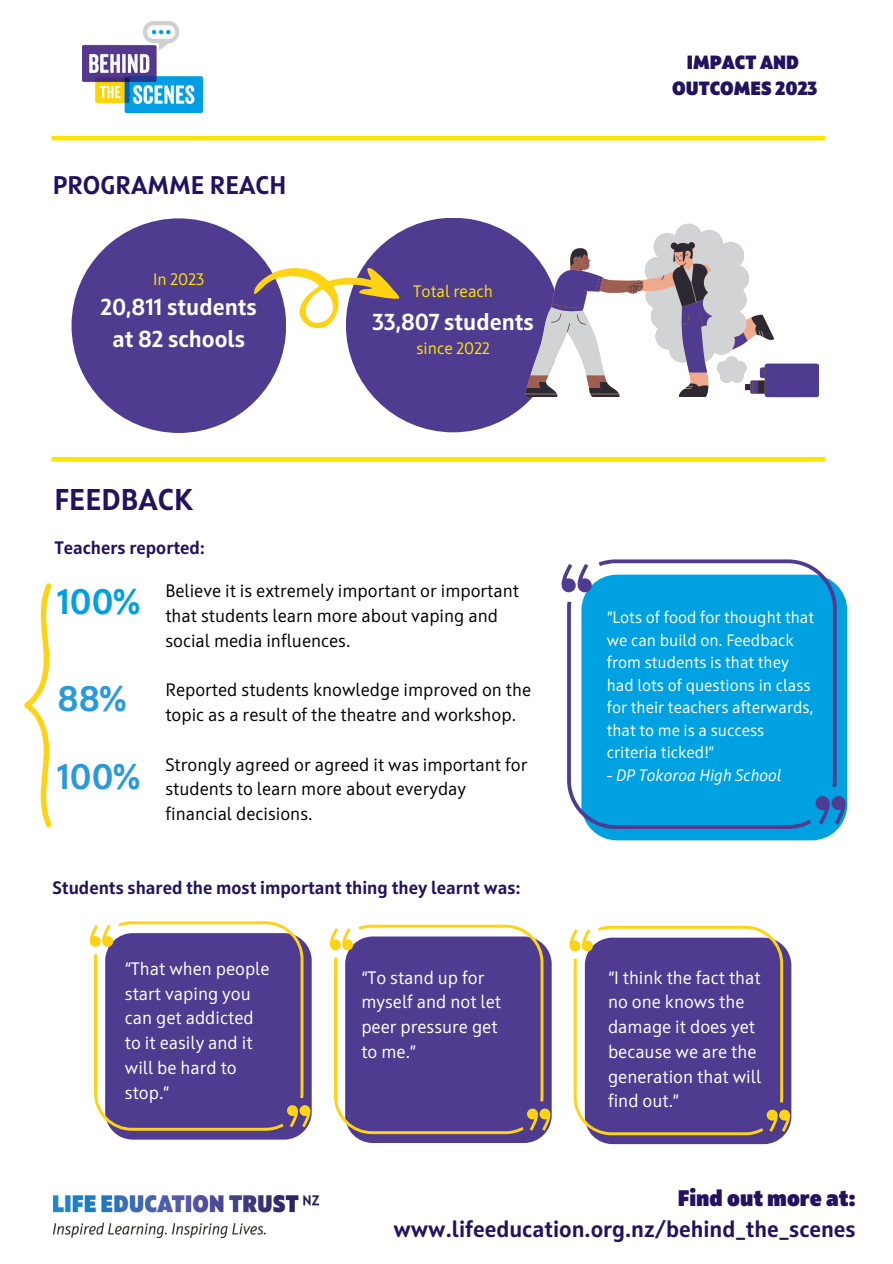
<style>
.page{position:relative;width:893px;height:1264px;background:#fff}
.page>*{position:absolute;margin:0;border:0;box-sizing:border-box;transform-origin:0 0}
.t1{font:700 35.25px "Squad";color:#289ada}
.t2{font:700 35.25px "Squad";color:#00a1e0}
.t3{font:700 30px "Squad";color:#24125f}
.t4{font:700 25.5px "Squad";color:#24125f}
.t5{font:700 23.1px/31.5px "Squad";color:#fff;text-align:center}
.t6{font:700 22.5px/30.3px "Squad";color:#24125f;text-align:right}
.t7{font:900 19.2px "Squad";color:#24125f}
.t8{font:18px/24.8px "Squad";color:#000}
.t9{font:18px/24.8px "Squad";color:#fff}
.t10{font:700 18px "Squad";color:#24125f}
.t11{font:16.65px "Squad";color:#ffe400}
.t12{font:16.5px/22.5px "Squad";color:#fff}
.t13{font:italic 16.5px "Squad";color:#fff}
.s1{font-weight:900}
</style>
<div class="page">
<img style="left:54px;top:1195px;width:264px;height:42px">
<img style="left:82px;top:21px;width:120px;height:91px">
<hr style="left:51px;top:136px;width:774px;height:4px;background:#ffe400">
<div style="left:72px;top:218px;width:214px;height:215px;background:#4f3b90;border-radius:50%"></div>
<div style="left:346px;top:218px;width:214px;height:214px;background:#4f3b90;border-radius:50%"></div>
<svg style="left:525px;top:224px;width:293px;height:173px"></svg>
<svg style="left:249px;top:231px;width:152px;height:129px"></svg>
<div style="left:581px;top:574px;width:266px;height:266px;background:#00a1e0;border-radius:36px"></div>
<svg style="left:598px;top:559px;width:238px;height:228px"></svg>
<svg style="left:567px;top:601px;width:244px;height:228px"></svg>
<svg style="left:815px;top:796px;width:31px;height:28px"></svg>
<svg style="left:561px;top:564px;width:30px;height:28px"></svg>
<div style="left:105px;top:933px;width:207px;height:206px;background:#4f3b90;border-radius:28px"></div>
<svg style="left:89px;top:921px;width:222px;height:209px"></svg>
<div style="left:345px;top:936px;width:206px;height:206px;background:#4f3b90;border-radius:28px"></div>
<svg style="left:329px;top:924px;width:222px;height:210px"></svg>
<div style="left:584px;top:937px;width:207px;height:207px;background:#4f3b90;border-radius:28px"></div>
<svg style="left:569px;top:925px;width:221px;height:210px"></svg>
<svg style="left:24px;top:583px;width:28px;height:245px"></svg>
<hr style="left:51px;top:457px;width:774px;height:4px;background:#ffe400">
<p class="t4" style="left:53px;top:174px;width:235px">PROGRAMME REACH</p>
<p class="t11" style="left:153px;top:272px;width:53px">In 2023</p>
<p class="t5" style="left:101px;top:293px;width:158px">20,811 students at 82 schools</p>
<p class="t3" style="left:54px;top:487px;width:140px">FEEDBACK</p>
<p class="t10" style="left:54px;top:540px;width:152px">Teachers reported:</p>
<p class="t11" style="left:413px;top:284px;width:81px">Total reach</p>
<p class="t5" style="left:372px;top:308px;width:163px">33,807 students</p>
<p class="t11" style="left:416px;top:341px;width:75px">since 2022</p>
<p class="t2" style="left:57px;top:587px;width:85px">100%</p>
<p class="t8" style="left:165px;top:580px;width:355px">Believe it is extremely important or important</p>
<p class="t8" style="left:165px;top:605px;width:334px">that students learn more about vaping and</p>
<p class="t8" style="left:165px;top:629px;width:187px">social media influences.</p>
<p class="t8" style="left:165px;top:679px;width:367px">Reported students knowledge improved on the</p>
<p class="t8" style="left:165px;top:704px;width:352px">topic as a result of the theatre and workshop.</p>
<p class="t8" style="left:165px;top:753px;width:363px">Strongly agreed or agreed it was important for students to learn more about everyday</p>
<p class="t8" style="left:165px;top:803px;width:149px">financial decisions.</p>
<p class="t1" style="left:57px;top:684px;width:71px">88%</p>
<p class="t1" style="left:57px;top:762px;width:85px">100%</p>
<p class="t10" style="left:52px;top:880px;width:470px">Students shared the most important thing they learnt was:</p>
<p class="t9" style="left:125px;top:957px;width:146px">“That when people start vaping you can get addicted to it easily and it will be hard to stop.”</p>
<p class="t9" style="left:361px;top:966px;width:141px">“To stand up for myself and not let peer pressure get to me.”</p>
<p class="t7" style="left:687px;top:54px;width:114px">IMPACT AND</p>
<p class="t7" style="left:672px;top:81px;width:147px">OUTCOMES 2023</p>
<p class="t12" style="left:606px;top:607px;width:209px">“Lots of food for thought that we can build on. Feedback from students is that they had lots of questions in class for their teachers afterwards, that to me is a success criteria ticked!”</p>
<p class="t13" style="left:606px;top:768px;width:176px">- DP Tokoroa High School</p>
<p class="t9" style="left:608px;top:966px;width:155px">“I think the fact that no one knows the damage it does yet because we are the generation that will find out.”</p>
<p class="t6" style="left:393px;top:1184px;width:464px"><span class="s1">Find out more at: </span>www.lifeeducation.org.nz/behind_the_scenes</p>
</div>
